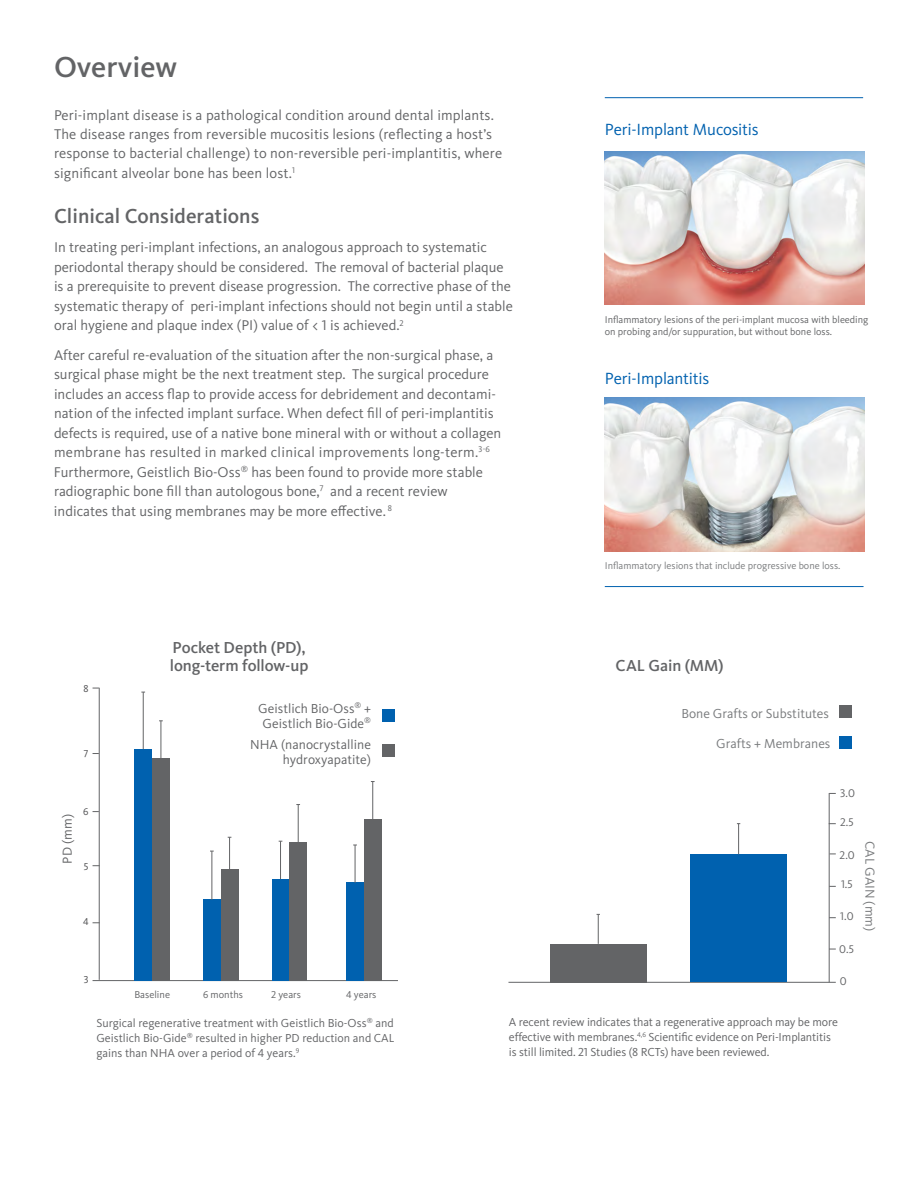
<style>
.page{position:relative;width:918px;height:1188px;background:#fff}
.page>*{position:absolute;margin:0;border:0;box-sizing:border-box;transform-origin:0 0}
.t1{font:500 30px "Kievit OT";color:#636466}
.t2{font:500 21px "Kievit OT";color:#636466}
.t3{font:16.8px "Kievit OT";letter-spacing:-.015em;color:#0061af}
.t4{font:500 16.5px/18.1px "Kievit OT";letter-spacing:-.005em;color:#636466}
.t5{font:14.7px/19.5px "Kievit OT";color:#636466}
.t6{font:13.5px "Kievit";color:#797b7d}
.t7{font:13.5px/15px "Kievit OT";color:#636466;text-align:right}
.t8{font:13.5px/15px "Kievit";color:#636466;text-align:center}
.t9{font:12px/15px "Kievit";letter-spacing:-.01em;color:#636466}
.t10{font:12px/15px "Kievit OT";color:#636466;text-align:justify}
.t11{font:11.55px "Kievit OT";color:#636466}
.t12{font:10.35px "Kievit OT";color:#636466}
.t13{font:10.35px "Kievit OT";color:#4d4d4f}
.t14{font:10.2px/12px "Kievit";color:#636466}
.t15{font:10.2px "Kievit OT";color:#797b7d}
.s1{font-family:"Kievit OT"}
</style>
<div class="page">
<div style="left:382px;top:709px;width:13px;height:13px;background:#0061af"></div>
<div style="left:382px;top:744px;width:13px;height:13px;background:#636466"></div>
<hr style="left:99px;top:688px;width:1px;height:292px;background:#636466">
<hr style="left:93px;top:980px;width:305px;height:1px;background:#636466">
<div style="left:134px;top:749px;width:18px;height:232px;background:#0061af"></div>
<div style="left:203px;top:900px;width:18px;height:81px;background:#0061af"></div>
<div style="left:272px;top:879px;width:17px;height:102px;background:#0061af"></div>
<div style="left:346px;top:882px;width:18px;height:99px;background:#0061af"></div>
<div style="left:152px;top:759px;width:18px;height:222px;background:#636466"></div>
<div style="left:221px;top:870px;width:17px;height:111px;background:#636466"></div>
<div style="left:289px;top:842px;width:18px;height:139px;background:#636466"></div>
<div style="left:364px;top:819px;width:18px;height:162px;background:#636466"></div>
<hr style="left:143px;top:692px;width:1px;height:57px;background:#636466">
<hr style="left:211px;top:851px;width:1px;height:49px;background:#636466">
<hr style="left:280px;top:841px;width:1px;height:38px;background:#636466">
<hr style="left:355px;top:845px;width:1px;height:38px;background:#636466">
<hr style="left:161px;top:721px;width:1px;height:38px;background:#636466">
<hr style="left:229px;top:837px;width:1px;height:33px;background:#636466">
<hr style="left:298px;top:805px;width:1px;height:37px;background:#636466">
<hr style="left:372px;top:782px;width:1px;height:37px;background:#636466">
<hr style="left:829px;top:793px;width:1px;height:189px;background:#636466">
<hr style="left:508px;top:982px;width:328px;height:1px;background:#636466">
<div style="left:550px;top:944px;width:96px;height:39px;background:#636466"></div>
<hr style="left:598px;top:914px;width:1px;height:30px;background:#636466">
<div style="left:690px;top:854px;width:97px;height:128px;background:#0061af"></div>
<hr style="left:738px;top:824px;width:1px;height:30px;background:#636466">
<div style="left:840px;top:736px;width:12px;height:13px;background:#0061af"></div>
<div style="left:840px;top:705px;width:12px;height:13px;background:#636466"></div>
<img style="left:605px;top:151px;width:259px;height:154px">
<img style="left:605px;top:398px;width:259px;height:153px">
<hr style="left:605px;top:97px;width:258px;height:1px;background:#0061af">
<hr style="left:605px;top:586px;width:259px;height:1px;background:#0061af">
<h1 class="t1" style="left:54px;top:49px;width:125px">Overview</h1>
<p class="t5" style="left:54px;top:105px;width:450px">Peri-implant disease is a pathological condition around dental implants.<br>The disease ranges from reversible mucositis lesions (reflecting a host’s response to bacterial challenge) to non-reversible peri-implantitis, where significant alveolar bone has been lost.<sup>1</sup></p>
<h2 class="t2" style="left:54px;top:203px;width:207px">Clinical Considerations</h2>
<p class="t5" style="left:54px;top:238px;width:460px">In treating peri-implant infections, an analogous approach to systematic periodontal therapy should be considered. The removal of bacterial plaque is a prerequisite to prevent disease progression. The corrective phase of the systematic therapy of peri-implant infections should not begin until a stable oral hygiene and plaque index (PI) value of &lt; 1 is achieved.<sup>2</sup></p>
<p class="t5" style="left:54px;top:345px;width:449px">After careful re-evaluation of the situation after the non-surgical phase, a surgical phase might be the next treatment step. The surgical procedure includes an access flap to provide access for debridement and decontami&shy;nation of the infected implant surface. When defect fill of peri-implantitis defects is required, use of a native bone mineral with or without a collagen membrane has resulted in marked clinical improvements long-term.<sup>3-6<br></sup>Furthermore, Geistlich Bio-Oss<sup>®</sup> has been found to provide more stable radiographic bone fill than autologous bone,<sup>7</sup> and a recent review indicates that using membranes may be more effective. <sup>8</sup></p>
<p class="t13" style="left:84px;top:682px;width:7px">8</p>
<p class="t13" style="left:84px;top:747px;width:6px">7</p>
<p class="t7" style="left:60px;top:864px;width:51px;rotate:-90deg">PD (mm)</p>
<p class="t13" style="left:83px;top:805px;width:7px">6</p>
<p class="t13" style="left:84px;top:860px;width:6px">5</p>
<p class="t13" style="left:83px;top:915px;width:7px">4</p>
<p class="t13" style="left:84px;top:973px;width:6px">3</p>
<p class="t4" style="left:170px;top:638px;width:140px">Pocket Depth (PD), long-term follow-up</p>
<p class="t8" style="left:258px;top:701px;width:114px">Geistlich Bio-Oss<sup>®</sup> +<br>Geistlich Bio-Gide<sup>®</sup></p>
<p class="t7" style="left:250px;top:737px;width:122px">NHA (nanocrystalline hydroxyapatite)</p>
<p class="t12" style="left:134px;top:988px;width:37px">Baseline</p>
<p class="t12" style="left:203px;top:988px;width:41px">6 months</p>
<p class="t12" style="left:271px;top:988px;width:31px">2 years</p>
<p class="t12" style="left:346px;top:988px;width:32px">4 years</p>
<p class="t3" style="left:605px;top:120px;width:155px">Peri-Implant Mucositis</p>
<p class="t14" style="left:605px;top:314px;width:265px">Inflammatory lesions of the peri-implant mucosa with bleeding on probing and/or suppuration, but without bone loss.</p>
<p class="t3" style="left:605px;top:368px;width:106px">Peri-Implantitis</p>
<p class="t15" style="left:605px;top:560px;width:237px">Inflammatory lesions that include progressive bone loss.</p>
<p class="t4" style="left:616px;top:656px;width:110px">CAL Gain (MM)</p>
<p class="t6" style="left:681px;top:705px;width:149px">Bone Grafts or Substitutes</p>
<p class="t6" style="left:716px;top:736px;width:116px">Grafts + Membranes</p>
<p class="t11" style="left:840px;top:786px;width:16px">3.0</p>
<p class="t11" style="left:840px;top:815px;width:15px">2.5</p>
<p class="t11" style="left:840px;top:848px;width:17px">2.0</p>
<p class="t11" style="left:841px;top:877px;width:13px">1.5</p>
<p class="t11" style="left:840px;top:909px;width:15px">1.0</p>
<p class="t11" style="left:839px;top:942px;width:16px">0.5</p>
<p class="t6" style="left:878px;top:841px;width:92px;rotate:90deg">CAL GAIN (mm)</p>
<p class="t11" style="left:840px;top:974px;width:8px">0</p>
<p class="t10" style="left:96px;top:1015px;width:300px">Surgical regenerative treatment with Geistlich Bio-Oss<sup>®</sup> and Geistlich Bio-Gide<sup>®</sup> resulted in higher PD reduction and CAL gains than NHA over a period of 4 years.<sup>9</sup></p>
<p class="t9" style="left:509px;top:1015px;width:330px">A recent review indicates that a regenerative approach may be more effective with membranes.<sup>4,6</sup> Scientific evidence on Peri-Implantitis is still limited. <span class="s1">21</span> Studies (8 RCTs) have been reviewed.</p>
</div>
